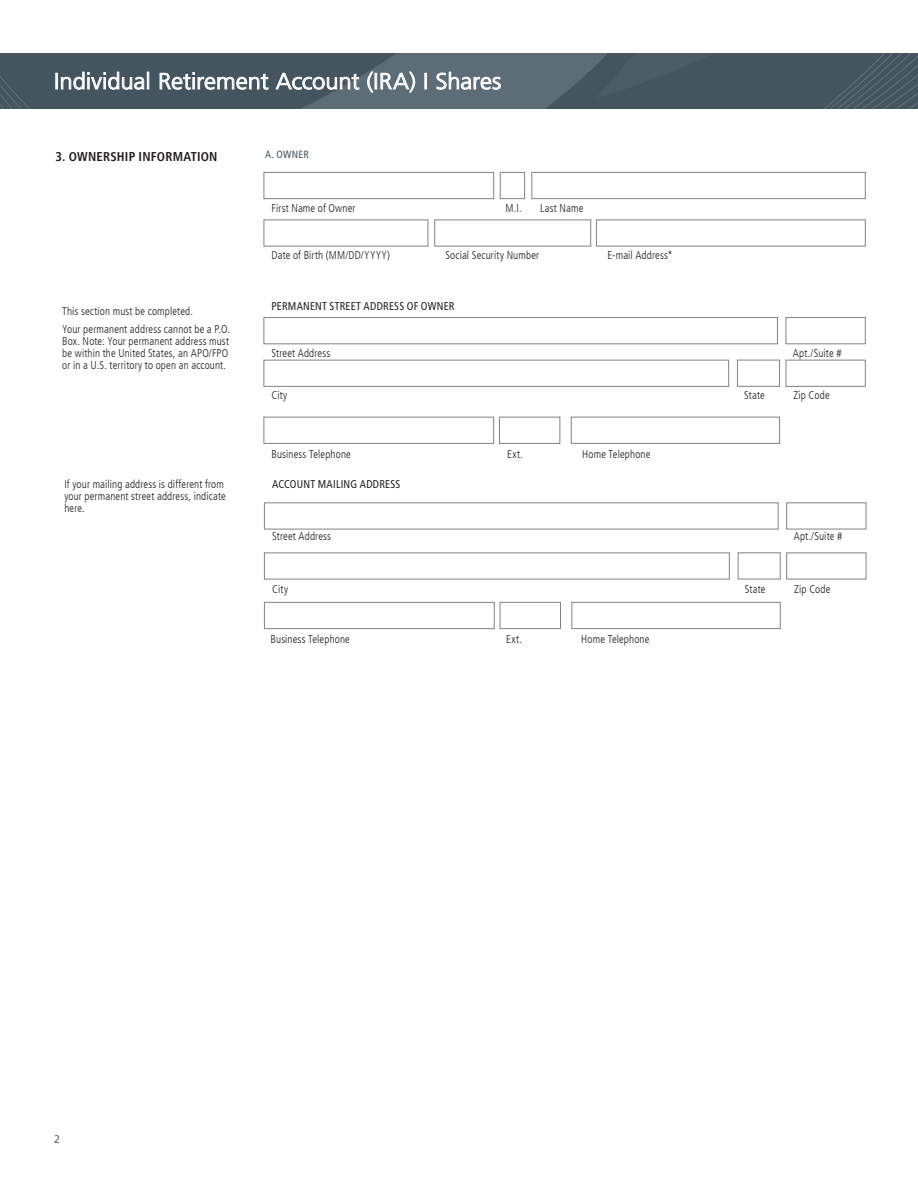
<style>
.page{position:relative;width:918px;height:1188px;background:#fff}
.page>*{position:absolute;margin:0;border:0;box-sizing:border-box;transform-origin:0 0}
.t1{font:300 22.5px "Frutiger LT";color:#fff;scale:1.05 1}
.t2{font:700 condensed 12.75px "Frutiger LT";letter-spacing:.015em;color:#231f20}
.t3{font:300 condensed 11.25px/12px "Frutiger LT";letter-spacing:.015em;color:#231f20}
.t4{font:condensed 11.25px "Frutiger LT";letter-spacing:.02em;color:#231f20}
.t5{font:11.25px "Frutiger LT";color:#5f5f62;scale:.92 1}
.t6{font:condensed 10.5px "Frutiger LT";letter-spacing:.02em;color:#45555f}
</style>
<div class="page">
<img style="left:0;top:54px;width:918px;height:54px">
<div style="left:264px;top:317px;width:514px;height:27px;border:1px solid #808285"></div>
<div style="left:786px;top:317px;width:80px;height:27px;border:1px solid #808285"></div>
<div style="left:264px;top:360px;width:465px;height:27px;border:1px solid #808285"></div>
<div style="left:786px;top:360px;width:80px;height:27px;border:1px solid #808285"></div>
<div style="left:737px;top:360px;width:43px;height:27px;border:1px solid #808285"></div>
<div style="left:264px;top:417px;width:230px;height:27px;border:1px solid #808285"></div>
<div style="left:499px;top:417px;width:61px;height:27px;border:1px solid #808285"></div>
<div style="left:571px;top:417px;width:209px;height:27px;border:1px solid #808285"></div>
<div style="left:264px;top:172px;width:230px;height:27px;border:1px solid #808285"></div>
<div style="left:531px;top:172px;width:335px;height:27px;border:1px solid #808285"></div>
<div style="left:500px;top:172px;width:25px;height:27px;border:1px solid #808285"></div>
<div style="left:264px;top:220px;width:164px;height:27px;border:1px solid #808285"></div>
<div style="left:434px;top:219px;width:157px;height:27px;border:1px solid #808285"></div>
<div style="left:596px;top:220px;width:270px;height:27px;border:1px solid #808285"></div>
<svg style="left:56px;top:72px;width:93px;height:18px;background:#7f8a91"></svg>
<svg style="left:160px;top:72px;width:108px;height:18px;background:#7f8a90"></svg>
<svg style="left:276px;top:73px;width:83px;height:17px"></svg>
<svg style="left:367px;top:72px;width:48px;height:21px"></svg>
<svg style="left:425px;top:73px;width:2px;height:16px"></svg>
<svg style="left:437px;top:72px;width:64px;height:18px"></svg>
<div style="left:264px;top:502px;width:515px;height:27px;border:1px solid #808285"></div>
<div style="left:786px;top:502px;width:80px;height:27px;border:1px solid #808285"></div>
<div style="left:264px;top:553px;width:466px;height:27px;border:1px solid #808285"></div>
<div style="left:786px;top:552px;width:80px;height:27px;border:1px solid #808285"></div>
<div style="left:738px;top:552px;width:43px;height:27px;border:1px solid #808285"></div>
<div style="left:264px;top:602px;width:231px;height:27px;border:1px solid #808285"></div>
<div style="left:500px;top:602px;width:61px;height:27px;border:1px solid #808285"></div>
<div style="left:571px;top:602px;width:210px;height:27px;border:1px solid #808285"></div>
<h1 class="t1" style="left:54px;top:68px;width:427px">Individual Retirement Account (IRA) I Shares</h1>
<p class="t2" style="left:56px;top:149px;width:164px">3. OWNERSHIP INFORMATION</p>
<p class="t3" style="left:62px;top:302px;width:169px;line-height:18.5px">This section must be completed.<br>Your permanent address cannot be a P.O.</p>
<p class="t3" style="left:62px;top:336px;width:168px;text-align:justify">Box. Note: Your permanent address must be within the United States, an APO/FPO or in a U.S. territory to open an account.</p>
<p class="t6" style="left:265px;top:148px;width:45px">A. OWNER</p>
<p class="t3" style="left:272px;top:202px;width:86px">First Name of Owner</p>
<p class="t3" style="left:506px;top:202px;width:18px">M.I.</p>
<p class="t3" style="left:540px;top:202px;width:45px">Last Name</p>
<p class="t3" style="left:272px;top:249px;width:120px">Date of Birth (MM/DD/YYYY)</p>
<p class="t3" style="left:445px;top:249px;width:95px">Social Security Number</p>
<p class="t3" style="left:607px;top:249px;width:67px">E-mail Address*</p>
<p class="t4" style="left:272px;top:300px;width:184px">PERMANENT STREET ADDRESS OF OWNER</p>
<p class="t3" style="left:272px;top:347px;width:60px">Street Address</p>
<p class="t3" style="left:793px;top:347px;width:50px">Apt./Suite #</p>
<p class="t3" style="left:272px;top:390px;width:17px">City</p>
<p class="t3" style="left:744px;top:390px;width:22px">State</p>
<p class="t3" style="left:794px;top:390px;width:38px">Zip Code</p>
<p class="t3" style="left:272px;top:448px;width:81px">Business Telephone</p>
<p class="t3" style="left:507px;top:448px;width:17px">Ext.</p>
<p class="t3" style="left:582px;top:448px;width:70px">Home Telephone</p>
<p class="t3" style="left:64px;top:479px;width:163px">If your mailing address is different from your permanent street address, indicate here.</p>
<p class="t4" style="left:272px;top:478px;width:130px">ACCOUNT MAILING ADDRESS</p>
<p class="t3" style="left:272px;top:530px;width:60px">Street Address</p>
<p class="t3" style="left:794px;top:530px;width:50px">Apt./Suite #</p>
<p class="t5" style="left:54px;top:1132px;width:8px">2</p>
<p class="t3" style="left:272px;top:583px;width:17px">City</p>
<p class="t3" style="left:745px;top:583px;width:22px">State</p>
<p class="t3" style="left:794px;top:583px;width:38px">Zip Code</p>
<p class="t3" style="left:271px;top:633px;width:81px">Business Telephone</p>
<p class="t3" style="left:506px;top:633px;width:17px">Ext.</p>
<p class="t3" style="left:581px;top:633px;width:70px">Home Telephone</p>
</div>
